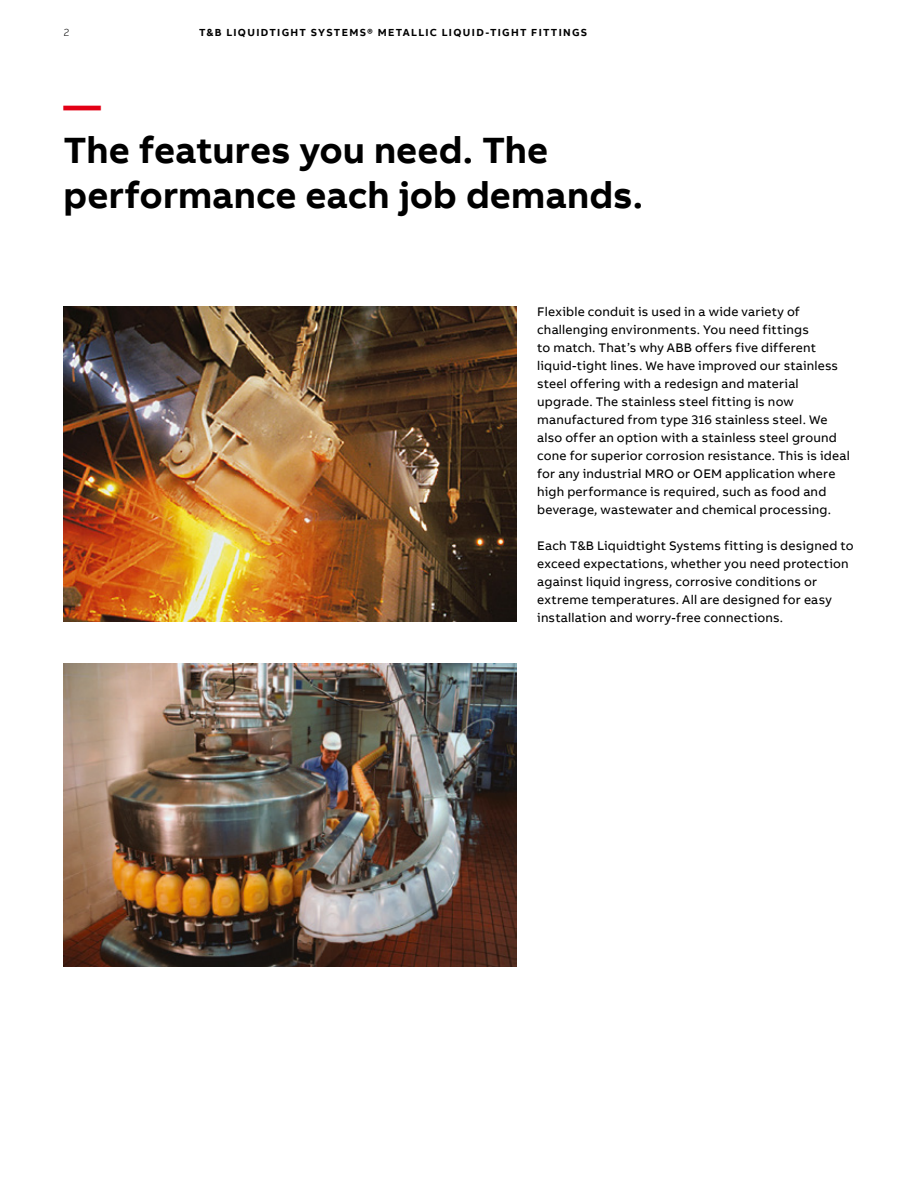
<style>
.page{position:relative;width:918px;height:1188px;background:#fff}
.page>*{position:absolute;margin:0;border:0;box-sizing:border-box;transform-origin:0 0}
.t1{font:700 37.5px/45px "AB Bvoice";color:#000}
.t2{font:700 37.5px "AB Bvoice";color:#e30015}
.t3{font:12.75px/18px "AB Bvoice";letter-spacing:.015em;color:#000}
.t4{font:700 10.5px "AB Bvoice";letter-spacing:.125em;color:#000}
.t5{font:300 10.5px "AB Bvoice";color:#000}
</style>
<div class="page">
<img style="left:64px;top:307px;width:452px;height:315px">
<img style="left:64px;top:664px;width:452px;height:303px">
<p class="t5" style="left:64px;top:26px;width:7px">2</p>
<p class="t4" style="left:199px;top:25px;width:390px">T&amp;B LIQUIDTIGHT SYSTEMS® METALLIC LIQUID-TIGHT FITTINGS</p>
<h1 class="t2" style="left:64px;top:81px;width:39px">—</h1>
<h1 class="t1" style="left:64px;top:128px;width:581px">The features you need. The performance each job demands.</h1>
<p class="t3" style="left:537px;top:303px;width:314px">Flexible conduit is used in a wide variety of challenging environments. You need fittings<br>to match. That’s why ABB offers five different liquid-tight lines. We have improved our stainless steel offering with a redesign and material upgrade. The stainless steel fitting is now manufactured from type 316 stainless steel. We also offer an option with a stainless steel ground cone for superior corrosion resistance. This is ideal for any industrial MRO or OEM application where high performance is required, such as food and beverage, wastewater and chemical processing.</p>
<p class="t3" style="left:537px;top:537px;width:318px">Each T&amp;B Liquidtight Systems fitting is designed to exceed expectations, whether you need protection against liquid ingress, corrosive conditions or extreme temperatures. All are designed for easy installation and worry-free connections.</p>
</div>
